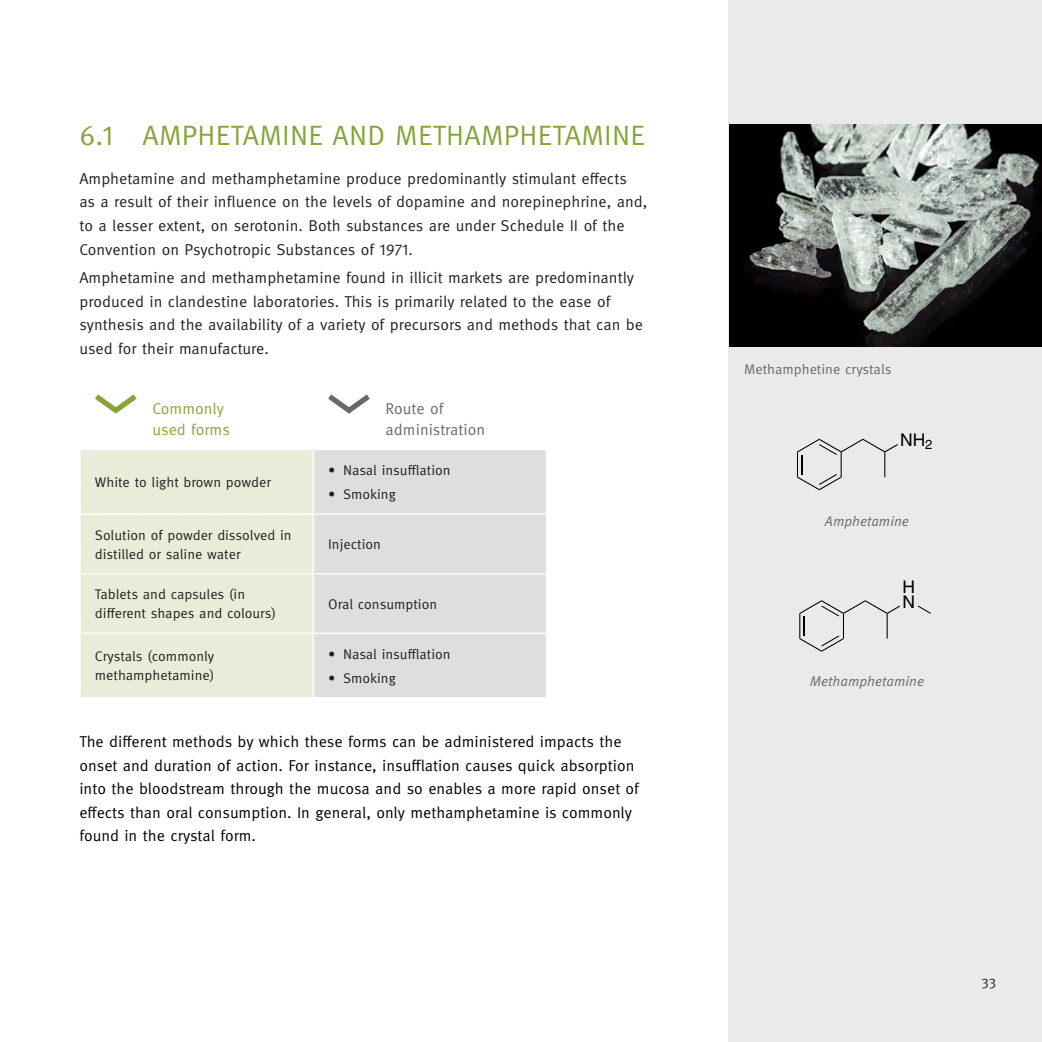
<style>
.page{position:relative;width:1042px;height:1042px;background:#fff}
.page>*{position:absolute;margin:0;border:0;box-sizing:border-box;transform-origin:0 0}
.t1{font:28px "Meta OT Norm";letter-spacing:.01em;color:#86a535}
.t2{font:17.5px/14.7px "Helvetica LT Std";color:#000}
.t3{font:15.75px/23.6px "Meta OT Norm";color:#231f20}
.t4{font:15.75px/23.6px "Meta OT Norm";color:#000}
.t5{font:15.75px/21px "Meta OT Norm";color:#6a6969}
.t6{font:15.75px/21px "Meta OT Norm";color:#86a535}
.t7{font:14px/19.2px "Meta OT Norm";color:#231f20}
.t8{font:14px "Meta OT Norm Ita";color:#6a6969}
.t9{font:14px "Meta OT Norm";color:#6a6969}
</style>
<div class="page">
<div style="left:728px;top:0;width:314px;height:1042px;background:#eaeae9"></div>
<div style="left:314px;top:450px;width:232px;height:247px;background:#dedede"></div>
<hr style="left:313px;top:513px;width:234px;height:2px;background:#fff">
<hr style="left:313px;top:573px;width:234px;height:1px;background:#fff">
<hr style="left:313px;top:632px;width:234px;height:2px;background:#fff">
<svg style="left:80px;top:394px;width:233px;height:303px"></svg>
<svg style="left:328px;top:394px;width:42px;height:20px"></svg>
<svg style="left:797px;top:439px;width:101px;height:51px"></svg>
<svg style="left:799px;top:600px;width:101px;height:52px"></svg>
<svg style="left:917px;top:605px;width:14px;height:9px"></svg>
<img style="left:729px;top:124px;width:313px;height:223px">
<h1 class="t1" style="left:79px;top:119px;width:567px">6.1 AMPHETAMINE AND METHAMPHETAMINE</h1>
<p class="t3" style="left:79px;top:167px;width:569px">Amphetamine and methamphetamine produce predominantly stimulant effects<br>as a result of their influence on the levels of dopamine and norepinephrine, and, to a lesser extent, on serotonin. Both substances are under Schedule II of the Convention on Psychotropic Substances of 1971.</p>
<p class="t3" style="left:79px;top:266px;width:565px">Amphetamine and methamphetamine found in illicit markets are predominantly produced in clandestine laboratories. This is primarily related to the ease of synthesis and the availability of a variety of precursors and methods that can be used for their manufacture.</p>
<p class="t6" style="left:152px;top:398px;width:79px">Commonly used forms</p>
<p class="t5" style="left:386px;top:398px;width:101px">Route of administration</p>
<p class="t7" style="left:95px;top:473px;width:178px">White to light brown powder</p>
<p class="t7" style="left:328px;top:461px;width:124px">• Nasal insufflation</p>
<p class="t7" style="left:328px;top:485px;width:69px">• Smoking</p>
<p class="t7" style="left:95px;top:525px;width:198px">Solution of powder dissolved in distilled or saline water</p>
<p class="t7" style="left:328px;top:535px;width:54px">Injection</p>
<p class="t7" style="left:95px;top:585px;width:183px">Tablets and capsules (in different shapes and colours)</p>
<p class="t7" style="left:328px;top:594px;width:111px">Oral consumption</p>
<p class="t7" style="left:95px;top:647px;width:121px">Crystals (commonly methamphetamine)</p>
<p class="t7" style="left:328px;top:644px;width:124px">• Nasal insufflation</p>
<p class="t7" style="left:328px;top:668px;width:69px">• Smoking</p>
<p class="t4" style="left:79px;top:730px;width:561px">The different methods by which these forms can be administered impacts the onset and duration of action. For instance, insufflation causes quick absorption into the bloodstream through the mucosa and so enables a more rapid onset of effects than oral consumption. In general, only methamphetamine is commonly found in the crystal form.</p>
<p class="t9" style="left:744px;top:360px;width:149px">Methamphetine crystals</p>
<p class="t2" style="left:900px;top:432px;width:33px">NH<sub>2</sub></p>
<p class="t8" style="left:825px;top:513px;width:86px">Amphetamine</p>
<p class="t2" style="left:902px;top:579px;width:14px">H<br>N</p>
<p class="t8" style="left:810px;top:672px;width:116px">Methamphetamine</p>
<p class="t7" style="left:981px;top:974px;width:16px">33</p>
</div>
